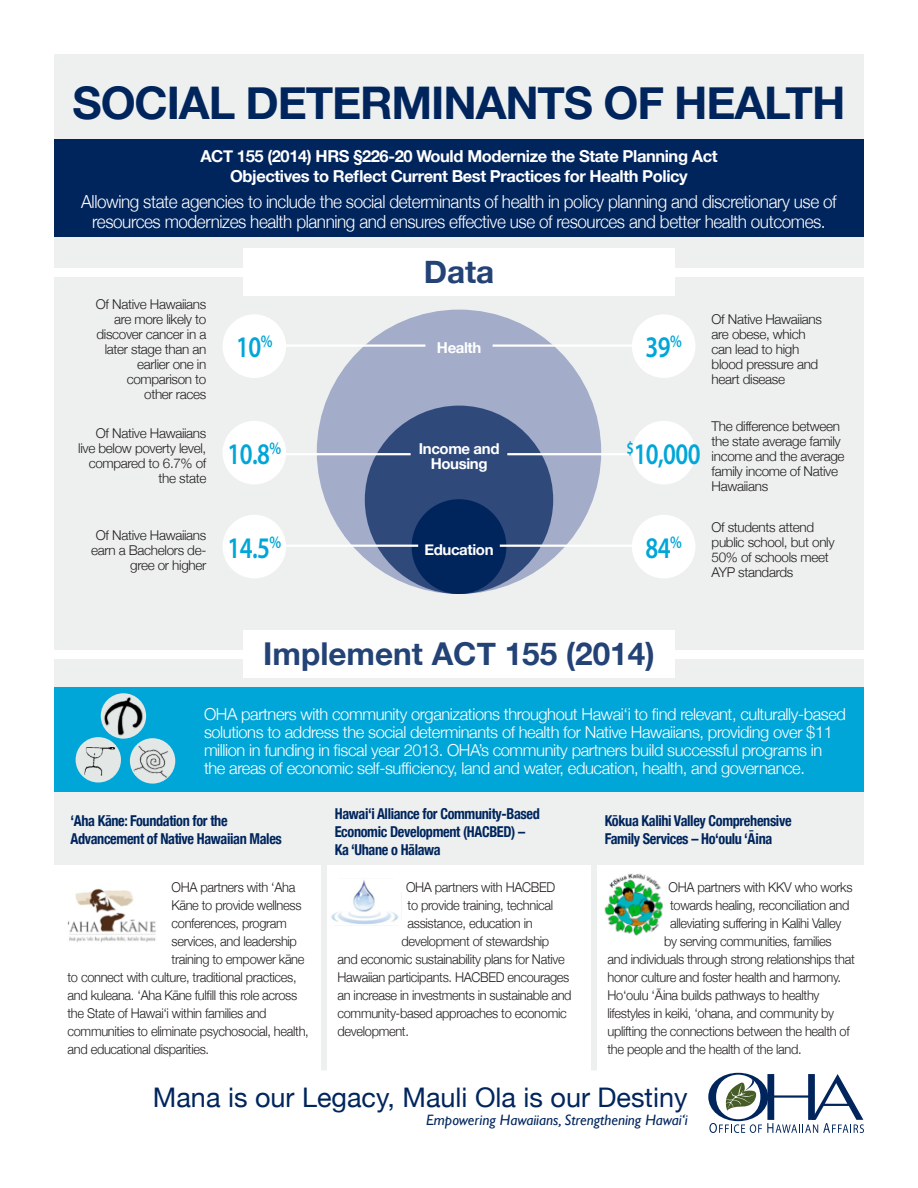
<style>
.page{position:relative;width:918px;height:1188px;background:#fff}
.page>*{position:absolute;margin:0;border:0;box-sizing:border-box;transform-origin:0 0}
.t1{font:700 45px "Helvetica Neue";letter-spacing:-.025em;color:#00255d}
.t2{font:700 31.5px "Helvetica Neue";color:#234275}
.t3{font:600 30px "Myriad Pro";letter-spacing:-.025em;color:#00a6d8;scale:.8 1}
.t4{font:27px "Helvetica Neue";color:#00255d}
.t5{font:300 18px/19.5px "Helvetica Neue";letter-spacing:-.025em;color:#fff;text-align:center;scale:.95 1}
.t6{font:300 16.5px/18px "Helvetica Neue";letter-spacing:-.025em;color:#fff}
.t7{font:700 16.5px/19.5px "Helvetica Neue";letter-spacing:-.025em;color:#fff;text-align:center}
.t8{font:700 condensed 15px/18px "Helvetica Neue";letter-spacing:-.025em;color:#00255d;scale:.95 1}
.t9{font:italic 15px "Gill Sans";color:#00255d}
.t10{font:700 15px/15px "Helvetica Neue";letter-spacing:-.025em;color:#fff;text-align:center}
.t11{font:300 13.5px "Helvetica Neue";letter-spacing:-.025em;color:#231f20;scale:.95 1}
.t12{font:300 13.5px/15px "Helvetica Neue";letter-spacing:-.025em;color:#231f20;text-align:right}
</style>
<div class="page">
<div style="left:54px;top:206px;width:810px;height:740px;background:#edf0ef"></div>
<div style="left:594px;top:865px;width:275px;height:204px;background:#fff"></div>
<img style="left:604px;top:873px;width:59px;height:63px">
<div style="left:54px;top:54px;width:810px;height:91px;background:#edf0ef"></div>
<div style="left:317px;top:310px;width:284px;height:284px;background:#a3acc9;border-radius:50%"></div>
<div style="left:365px;top:406px;width:188px;height:188px;background:#2f497b;border-radius:50%"></div>
<div style="left:54px;top:139px;width:810px;height:98px;background:#00255d"></div>
<div style="left:54px;top:687px;width:810px;height:105px;background:#00a6d8"></div>
<div style="left:54px;top:268px;width:810px;height:9px;background:#fff"></div>
<div style="left:243px;top:248px;width:432px;height:48px;background:#fff"></div>
<div style="left:54px;top:650px;width:810px;height:8px;background:#fff"></div>
<div style="left:243px;top:630px;width:432px;height:48px;background:#fff"></div>
<div style="left:54px;top:865px;width:270px;height:204px;background:#fff"></div>
<div style="left:324px;top:865px;width:270px;height:204px;background:#fff"></div>
<svg style="left:708px;top:1073px;width:156px;height:60px"></svg>
<div style="left:412px;top:499px;width:94px;height:95px;background:#00255d;border-radius:50%"></div>
<div style="left:223px;top:314px;width:63px;height:64px;background:#fff;border-radius:50%"></div>
<div style="left:632px;top:314px;width:63px;height:64px;background:#fff;border-radius:50%"></div>
<div style="left:223px;top:515px;width:63px;height:63px;background:#fff;border-radius:50%"></div>
<div style="left:632px;top:515px;width:63px;height:63px;background:#fff;border-radius:50%"></div>
<hr style="left:284px;top:344px;width:141px;height:3px;background:#fff">
<hr style="left:493px;top:344px;width:141px;height:3px;background:#fff">
<hr style="left:284px;top:453px;width:127px;height:2px;background:#fff">
<hr style="left:507px;top:453px;width:127px;height:2px;background:#fff">
<hr style="left:284px;top:545px;width:134px;height:2px;background:#fff">
<hr style="left:500px;top:545px;width:134px;height:2px;background:#fff">
<div style="left:632px;top:421px;width:63px;height:63px;background:#fff;border-radius:50%"></div>
<div style="left:223px;top:421px;width:63px;height:63px;background:#fff;border-radius:50%"></div>
<div style="left:321px;top:832px;width:6px;height:238px;background:#edf0ef"></div>
<div style="left:591px;top:859px;width:6px;height:211px;background:#edf0ef"></div>
<svg style="left:101px;top:693px;width:45px;height:46px"></svg>
<div style="left:76px;top:737px;width:45px;height:46px;background:#e3e7e6;border-radius:50%"></div>
<img style="left:85px;top:747px;width:30px;height:29px">
<img style="left:104px;top:695px;width:39px;height:42px">
<img style="left:131px;top:739px;width:43px;height:45px">
<img style="left:67px;top:888px;width:89px;height:54px">
<img style="left:331px;top:880px;width:68px;height:45px">
<p class="t1" style="left:73px;top:75px;width:774px">SOCIAL DETERMINANTS OF HEALTH</p>
<p class="t7" style="left:200px;top:146px;width:519px">ACT 155 (2014) HRS §226-20 Would Modernize the State Planning Act<br>Objectives to Reflect Current Best Practices for Health Policy</p>
<p class="t5" style="left:81px;top:192px;width:797px">Allowing state agencies to include the social determinants of health in policy planning and discretionary use of resources modernizes health planning and ensures effective use of resources and better health outcomes.</p>
<p class="t2" style="left:424px;top:253px;width:72px">Data</p>
<p class="t12" style="left:96px;top:297px;width:112px">Of Native Hawaiians are more likely to discover cancer in a later stage than an earlier one in comparison to other races</p>
<p class="t12" style="left:78px;top:426px;width:130px">Of Native Hawaiians live below poverty level, compared to 6.7% of the state</p>
<p class="t3" style="left:236px;top:328px;width:47px">10<sup>%</sup></p>
<p class="t3" style="left:228px;top:435px;width:69px">10.8<sup>%</sup></p>
<p class="t12" style="left:91px;top:527px;width:117px">Of Native Hawaiians earn a Bachelors de&shy;gree or higher</p>
<p class="t3" style="left:228px;top:529px;width:69px">14.5<sup>%</sup></p>
<p class="t10" style="left:437px;top:339px;width:46px">Health</p>
<p class="t10" style="left:419px;top:441px;width:82px">Income and<br>Housing</p>
<p class="t10" style="left:424px;top:541px;width:71px">Education</p>
<p class="t3" style="left:646px;top:328px;width:47px">39<sup>%</sup></p>
<p class="t12" style="left:712px;top:312px;width:112px;text-align:left">Of Native Hawaiians are obese, which can lead to high blood pressure and heart disease</p>
<p class="t3" style="left:627px;top:435px;width:94px"><sup>$</sup>10,000</p>
<p class="t12" style="left:712px;top:418px;width:134px;text-align:left">The difference between the state average family income and the average family income of Native<br>Hawaiians</p>
<p class="t3" style="left:646px;top:529px;width:47px">84<sup>%</sup></p>
<p class="t12" style="left:712px;top:520px;width:125px;text-align:left">Of students attend public school, but only<br>50% of schools meet<br>AYP standards</p>
<p class="t2" style="left:263px;top:634px;width:393px">Implement ACT 155 (2014)</p>
<p class="t6" style="left:204px;top:705px;width:644px">OHA partners with community organizations throughout Hawai‘i to find relevant, culturally-based solutions to address the social determinants of health for Native Hawaiians, providing over $11 million in funding in fiscal year 2013. OHA’s community partners build successful programs in the areas of economic self-sufficiency, land and water, education, health, and governance.</p>
<p class="t8" style="left:71px;top:811px;width:224px">‘Aha Ka¯ne: Foundation for the<br>Advancement of Native Hawaiian Males</p>
<p class="t8" style="left:335px;top:805px;width:217px">Hawai‘i Alliance for Community-Based<br>Economic Development (HACBED) –</p>
<p class="t8" style="left:335px;top:841px;width:113px">Ka ‘Uhane o Ha¯lawa</p>
<p class="t8" style="left:605px;top:811px;width:198px">Ko¯ kua Kalihi Valley Comprehensive<br>Family Services – Ho‘oulu ‘A¯ ina</p>
<p class="t11" style="left:172px;top:879px;width:132px">OHA partners with ‘Aha</p>
<p class="t11" style="left:172px;top:897px;width:138px">Ka¯ne to provide wellness</p>
<p class="t11" style="left:172px;top:915px;width:123px">conferences, program</p>
<p class="t11" style="left:172px;top:933px;width:134px">services, and leadership</p>
<p class="t11" style="left:172px;top:951px;width:141px">training to empower ka¯ne</p>
<p class="t11" style="left:68px;top:969px;width:243px">to connect with culture, traditional practices,</p>
<p class="t11" style="left:68px;top:987px;width:243px">and kuleana. ‘Aha Ka¯ne fulfill this role across</p>
<p class="t11" style="left:68px;top:1005px;width:211px">the State of Hawai‘i within families and</p>
<p class="t11" style="left:68px;top:1023px;width:256px">communities to eliminate psychosocial, health,</p>
<p class="t11" style="left:68px;top:1041px;width:151px">and educational disparities.</p>
<p class="t11" style="left:406px;top:879px;width:159px">OHA partners with HACBED</p>
<p class="t11" style="left:408px;top:897px;width:155px">to provide training, technical</p>
<p class="t11" style="left:408px;top:915px;width:133px">assistance, education in</p>
<p class="t11" style="left:402px;top:933px;width:157px">development of stewardship</p>
<p class="t11" style="left:338px;top:951px;width:241px">and economic sustainability plans for Native</p>
<p class="t11" style="left:338px;top:969px;width:246px">Hawaiian participants. HACBED encourages</p>
<p class="t11" style="left:338px;top:987px;width:248px">an increase in investments in sustainable and</p>
<p class="t11" style="left:338px;top:1005px;width:243px">community-based approaches to economic</p>
<p class="t11" style="left:338px;top:1023px;width:77px">development.</p>
<p class="t11" style="left:669px;top:879px;width:195px">OHA partners with KKV who works</p>
<p class="t11" style="left:670px;top:897px;width:190px">towards healing, reconciliation and</p>
<p class="t11" style="left:670px;top:915px;width:182px">alleviating suffering in Kalihi Valley</p>
<p class="t11" style="left:664px;top:933px;width:178px">by serving communities, families</p>
<p class="t11" style="left:608px;top:951px;width:262px">and individuals through strong relationships that</p>
<p class="t11" style="left:608px;top:969px;width:247px">honor culture and foster health and harmony.</p>
<p class="t11" style="left:608px;top:987px;width:225px">Ho‘oulu ‘A¯ ina builds pathways to healthy</p>
<p class="t11" style="left:608px;top:1005px;width:240px">lifestyles in keiki, ‘ohana, and community by</p>
<p class="t11" style="left:608px;top:1023px;width:257px">uplifting the connections between the health of</p>
<p class="t11" style="left:608px;top:1041px;width:206px">the people and the health of the land.</p>
<p class="t4" style="left:153px;top:1081px;width:536px">Mana is our Legacy, Mauli Ola is our Destiny</p>
<p class="t9" style="left:426px;top:1111px;width:263px">Empowering Hawaiians, Strengthening Hawai‘i</p>
</div>
